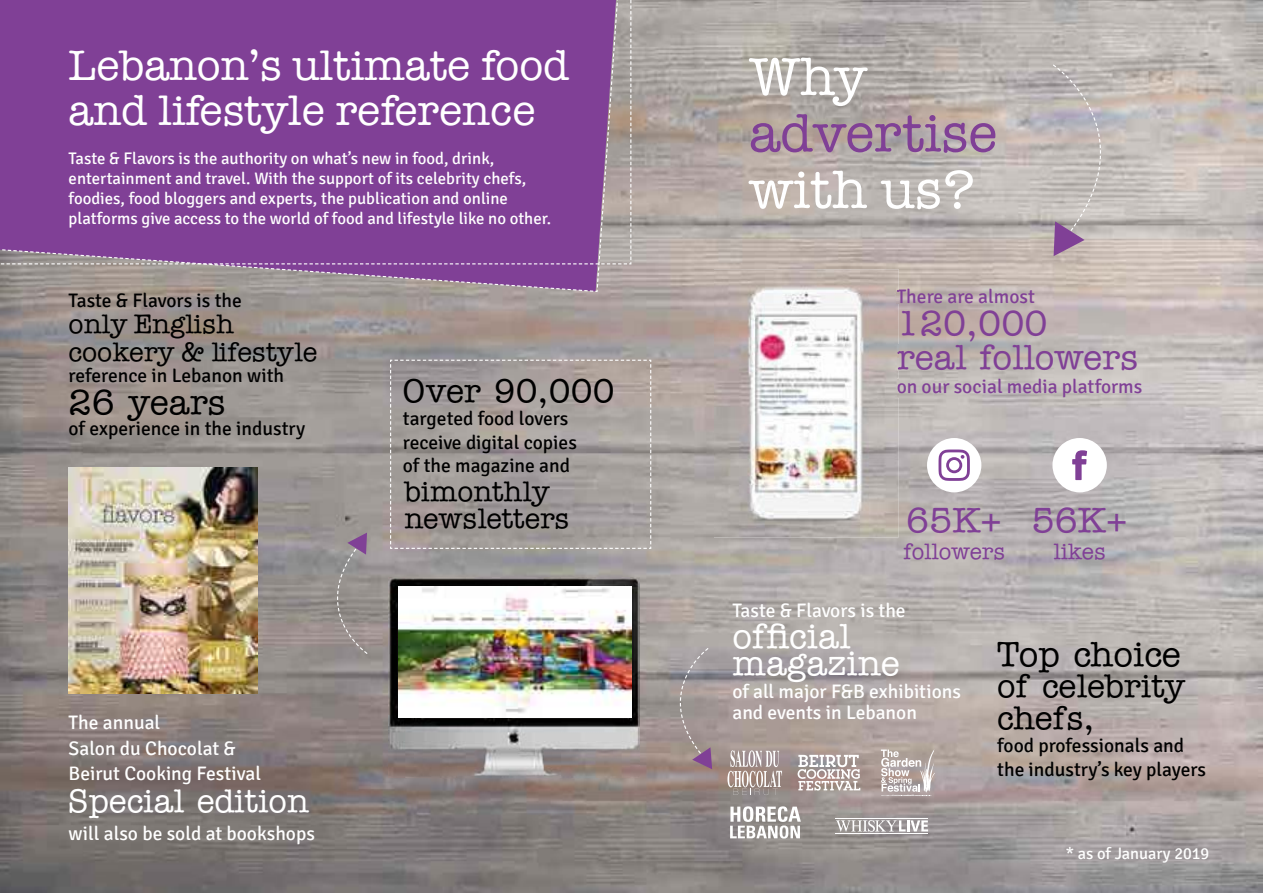
<style>
.page{position:relative;width:1263px;height:893px;background:#fff}
.page>*{position:absolute;margin:0;border:0;box-sizing:border-box;transform-origin:0 0}
.t1{font:54.9px "American Typewriter";color:#fff}
.t2{font:54.9px "American Typewriter";color:#804096}
.t3{font:43.8px/45.2px "American Typewriter";color:#fff}
.t4{font:500 35.1px/34.5px "American Typewriter";color:#804096}
.t5{font:500 35.1px/27px "American Typewriter";color:#fff}
.t6{font:500 35.1px "American Typewriter";color:#000}
.t7{font:500 33.15px "American Typewriter";color:#000}
.t8{font:500 33px/31.5px "American Typewriter";color:#000}
.t9{font:500 33px "American Typewriter";color:#fff}
.t10{font:500 28.5px/27px "American Typewriter";color:#000}
.t11{font:500 27px/28.5px "American Typewriter";color:#000}
.t12{font:500 22.5px "American Typewriter";color:#804096}
.t13{font:19.5px/23.4px "Signika";color:#000}
.t14{font:19.5px/25.5px "Signika";color:#fff}
.t15{font:19.5px "Signika";color:#804096}
.t16{font:16.8px/20.1px "Signika";color:#fff}
.t17{font:16.5px "Signika";color:#fff}
</style>
<div class="page">
<img style="left:0;top:0;width:1263px;height:893px">
<img style="left:389px;top:577px;width:250px;height:200px">
<img style="left:399px;top:587px;width:232px;height:131px">
<img style="left:714px;top:269px;width:185px;height:268px">
<svg style="left:897px;top:289px;width:2px;height:15px"></svg>
<img style="left:897px;top:345px;width:2px;height:26px">
<svg style="left:897px;top:378px;width:2px;height:19px"></svg>
<img style="left:69px;top:467px;width:189px;height:226px">
<svg style="left:1053px;top:64px;width:48px;height:192px;background:#bbb2b5"></svg>
<svg style="left:337px;top:533px;width:30px;height:121px;background:#978e91"></svg>
<svg style="left:680px;top:648px;width:32px;height:121px;background:#9f9295"></svg>
<div style="left:927px;top:438px;width:54px;height:54px;background:#fff;border-radius:50%"></div>
<svg style="left:938px;top:449px;width:32px;height:32px"></svg>
<div style="left:1052px;top:438px;width:55px;height:54px;background:#fff;border-radius:50%"></div>
<svg style="left:1072px;top:450px;width:15px;height:30px"></svg>
<svg style="left:390px;top:360px;width:261px;height:189px;background:#a59e9c"></svg>
<svg style="left:880px;top:749px;width:55px;height:48px;background:#c2b8b5"></svg>
<svg style="left:727px;top:750px;width:56px;height:45px;background:#b1a4a0"></svg>
<svg style="left:797px;top:755px;width:63px;height:35px"></svg>
<svg style="left:836px;top:820px;width:92px;height:12px"></svg>
<hr style="left:836px;top:818px;width:92px;height:1px;background:#fff">
<hr style="left:836px;top:833px;width:92px;height:1px;background:#fff">
<svg style="left:730px;top:806px;width:71px;height:32px"></svg>
<svg style="left:1px;top:0;width:630px;height:292px;background:#834796"></svg>
<h2 class="t3" style="left:69px;top:41px;width:502px">Lebanon’s ultimate food and lifestyle reference</h2>
<p class="t16" style="left:69px;top:149px;width:484px">Taste &amp; Flavors is the authority on what’s new in food, drink, entertainment and travel. With the support of its celebrity chefs, foodies, food bloggers and experts, the publication and online platforms give access to the world of food and lifestyle like no other.</p>
<p class="t13" style="left:69px;top:289px;width:175px">Taste &amp; Flavors is the</p>
<h3 class="t11" style="left:69px;top:310px;width:250px">only English cookery &amp; lifestyle</h3>
<p class="t13" style="left:69px;top:364px;width:217px">reference in Lebanon with</p>
<h3 class="t6" style="left:69px;top:382px;width:159px">26 years</h3>
<p class="t13" style="left:69px;top:417px;width:238px">of experience in the industry</p>
<p class="t13" style="left:403px;top:407px;width:175px">targeted food lovers receive digital copies of the magazine and</p>
<h3 class="t7" style="left:403px;top:372px;width:213px">Over 90,000</h3>
<p class="t14" style="left:69px;top:710px;width:194px">The annual<br>Salon du Chocolat &amp;<br>Beirut Cooking Festival</p>
<h3 class="t9" style="left:69px;top:782px;width:242px">Special edition</h3>
<p class="t14" style="left:69px;top:821px;width:248px">will also be sold at bookshops</p>
<h3 class="t10" style="left:404px;top:478px;width:167px">bimonthly newsletters</h3>
<h1 class="t1" style="left:749px;top:35px;width:119px">Why</h1>
<h1 class="t2" style="left:749px;top:91px;width:250px">advertise</h1>
<h1 class="t1" style="left:749px;top:148px;width:227px">with us?</h1>
<p class="t15" style="left:897px;top:286px;width:140px">There are almost</p>
<h3 class="t4" style="left:897px;top:306px;width:243px">120,000<br>real followers</h3>
<p class="t15" style="left:897px;top:375px;width:247px">on our social media platforms</p>
<h3 class="t4" style="left:906px;top:504px;width:98px">65K+</h3>
<h3 class="t12" style="left:903px;top:539px;width:103px">followers</h3>
<h3 class="t4" style="left:1031px;top:504px;width:98px">56K+</h3>
<h3 class="t12" style="left:1053px;top:539px;width:54px">likes</h3>
<p class="t14" style="left:732px;top:597px;width:175px">Taste &amp; Flavors is the</p>
<h3 class="t5" style="left:732px;top:623px;width:169px">official magazine</h3>
<p class="t14" style="left:732px;top:682px;width:230px;line-height:21px">of all major F&amp;B exhibitions and events in Lebanon</p>
<h3 class="t6" style="left:997px;top:635px;width:185px">Top choice</h3>
<h3 class="t8" style="left:997px;top:671px;width:190px">of celebrity chefs,</h3>
<p class="t13" style="left:997px;top:734px;width:210px">food professionals and the industry’s key players</p>
<p class="t17" style="left:1066px;top:844px;width:145px">* as of January 2019</p>
</div>
